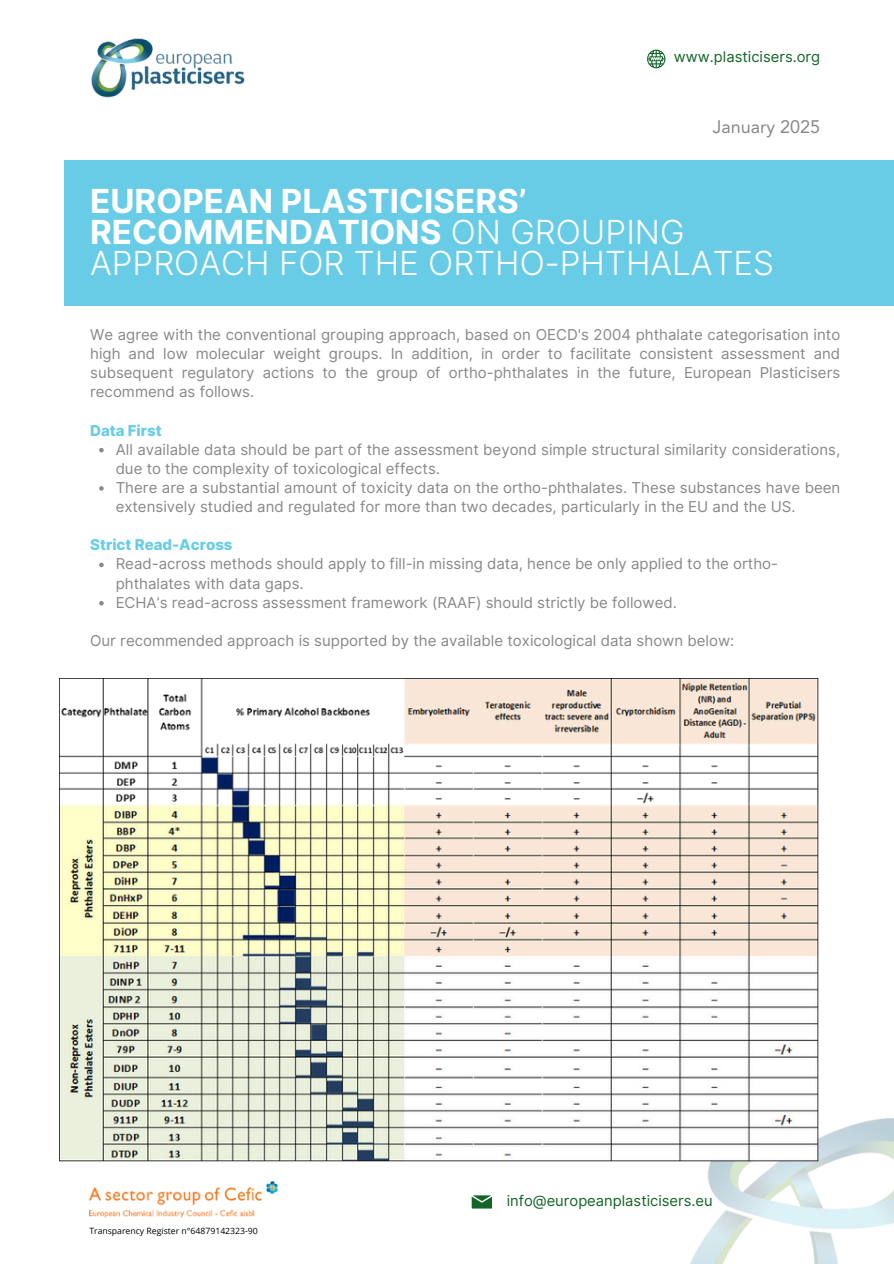
<style>
.page{position:relative;width:894px;height:1264px;background:#fff}
.page>*{position:absolute;margin:0;border:0;box-sizing:border-box;transform-origin:0 0}
.t1{font:300 33.15px/31px "Inter";color:#fff}
.t2{font:18px "Avenir LT Std";color:#898787}
.t3{font:15px/19.2px "Inter";color:#898787}
.t4{font:800 15px "Inter";color:#69cce6}
.t5{font:14.7px "Inter";color:#126427}
.t6{font:8.7px "Open Sans";color:#000}
.s1{font-weight:700}
</style>
<div class="page">
<div style="left:65px;top:160px;width:828px;height:146px;background:#69cce6"></div>
<img style="left:89px;top:1181px;width:188px;height:36px">
<img style="left:631px;top:1058px;width:262px;height:205px">
<img style="left:91px;top:38px;width:154px;height:60px">
<svg style="left:471px;top:1195px;width:21px;height:13px"></svg>
<svg style="left:647px;top:50px;width:18px;height:18px"></svg>
<img style="left:59px;top:679px;width:758px;height:482px">
<svg style="left:99px;top:448px;width:5px;height:4px"></svg>
<svg style="left:99px;top:486px;width:5px;height:4px"></svg>
<svg style="left:99px;top:562px;width:5px;height:5px"></svg>
<svg style="left:99px;top:601px;width:5px;height:4px"></svg>
<p class="t5" style="left:673px;top:48px;width:148px">www.plasticisers.org</p>
<p class="t2" style="left:712px;top:119px;width:109px">January 2025</p>
<p class="t1" style="left:90px;top:186px;width:685px"><span class="s1">EUROPEAN PLASTICISERS’<br>RECOMMENDATIONS</span> ON GROUPING<br>APPROACH FOR THE ORTHO-PHTHALATES</p>
<p class="t3" style="left:90px;top:325px;width:751px;text-align:justify">We agree with the conventional grouping approach, based on OECD's 2004 phthalate categorisation into high and low molecular weight groups. In addition, in order to facilitate consistent assessment and subsequent regulatory actions to the group of ortho-phthalates in the future, European Plasticisers recommend as follows.</p>
<p class="t4" style="left:90px;top:421px;width:73px">Data First</p>
<p class="t3" style="left:116px;top:439px;width:726px">All available data should be part of the assessment beyond simple structural similarity considerations, due to the complexity of toxicological effects.</p>
<h2 class="t3" style="left:116px;top:478px;width:726px">There are a substantial amount of toxicity data on the ortho-phthalates. These substances have been extensively studied and regulated for more than two decades, particularly in the EU and the US.</h2>
<h1 class="t4" style="left:90px;top:536px;width:144px">Strict Read-Across</h1>
<p class="t3" style="left:116px;top:554px;width:663px">Read-across methods should apply to fill-in missing data, hence be only applied to the ortho&shy;phthalates with data gaps.</p>
<h3 class="t3" style="left:116px;top:592px;width:562px">ECHA’s read-across assessment framework (RAAF) should strictly be followed.</h3>
<p class="t3" style="left:90px;top:631px;width:645px">Our recommended approach is supported by the available toxicological data shown below:</p>
<p class="t6" style="left:89px;top:1224px;width:170px">Transparency Register n°64879142323-90</p>
<h3 class="t5" style="left:506px;top:1191px;width:207px">info@europeanplasticisers.eu</h3>
</div>
